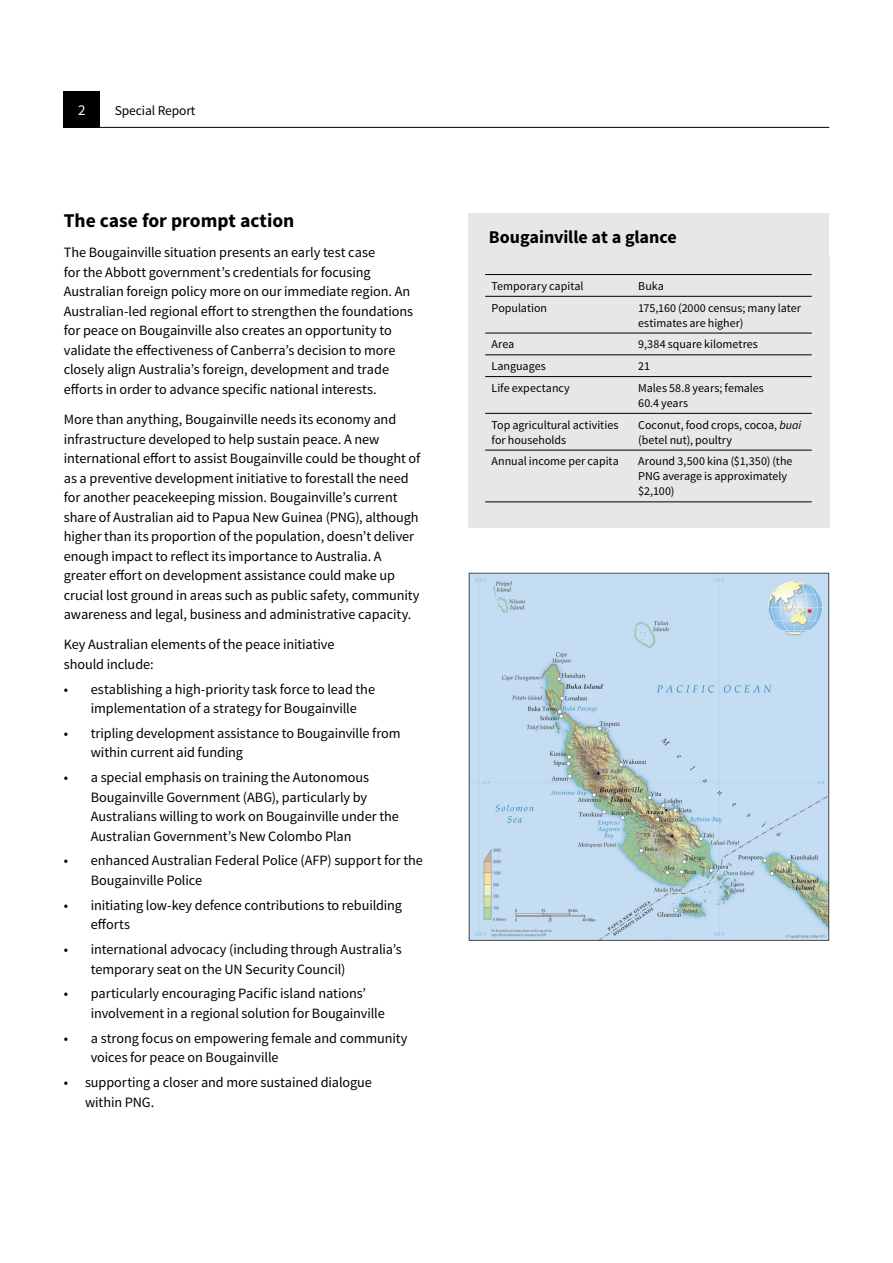
<style>
.page{position:relative;width:893px;height:1263px;background:#fff}
.page>*{position:absolute;margin:0;border:0;box-sizing:border-box;transform-origin:0 0}
.t1{font:700 19.5px "Source Sans Pro";color:#000}
.t2{font:700 18px "Source Sans Pro";letter-spacing:-.005em;color:#000}
.t3{font:15px "Source Sans Pro";color:#fff}
.t4{font:14.25px/19.5px "Source Sans Pro";letter-spacing:-.005em;color:#000}
.t5{font:13.5px "Source Sans Pro";letter-spacing:-.01em;color:#000}
.t6{font:12px/15px "Source Sans Pro";color:#000}
.s1{font-style:italic}
</style>
<div class="page">
<div style="left:64px;top:91px;width:36px;height:37px;background:#000"></div>
<hr style="left:64px;top:127px;width:765px;height:1px;background:#000">
<img style="left:468px;top:573px;width:362px;height:368px">
<div style="left:468px;top:257px;width:361px;height:270px;background:#e6e7e8"></div>
<hr style="left:485px;top:274px;width:149px;height:1px;background:#000">
<hr style="left:634px;top:274px;width:178px;height:1px;background:#000">
<hr style="left:485px;top:296px;width:149px;height:1px;background:#000">
<hr style="left:634px;top:296px;width:178px;height:1px;background:#000">
<hr style="left:485px;top:333px;width:149px;height:1px;background:#000">
<hr style="left:634px;top:333px;width:178px;height:1px;background:#000">
<hr style="left:485px;top:355px;width:149px;height:1px;background:#000">
<hr style="left:634px;top:355px;width:178px;height:1px;background:#000">
<hr style="left:485px;top:376px;width:149px;height:1px;background:#000">
<hr style="left:634px;top:376px;width:178px;height:1px;background:#000">
<hr style="left:485px;top:413px;width:149px;height:1px;background:#000">
<hr style="left:634px;top:413px;width:178px;height:1px;background:#000">
<hr style="left:485px;top:450px;width:149px;height:1px;background:#000">
<hr style="left:634px;top:450px;width:178px;height:1px;background:#000">
<hr style="left:485px;top:502px;width:149px;height:1px;background:#000">
<hr style="left:634px;top:502px;width:178px;height:1px;background:#000">
<div style="left:468px;top:213px;width:361px;height:44px;background:#e6e7e8"></div>
<p class="t3" style="left:78px;top:101px;width:9px">2</p>
<p class="t5" style="left:115px;top:102px;width:82px">Special Report</p>
<h1 class="t1" style="left:64px;top:208px;width:232px">The case for prompt action</h1>
<p class="t4" style="left:64px;top:243px;width:351px">The Bougainville situation presents an early test case<br>for the Abbott government’s credentials for focusing Australian foreign policy more on our immediate region. An Australian‑led regional effort to strengthen the foundations for peace on Bougainville also creates an opportunity to validate the effectiveness of Canberra’s decision to more closely align Australia’s foreign, development and trade efforts in order to advance specific national interests.</p>
<p class="t4" style="left:64px;top:410px;width:358px">More than anything, Bougainville needs its economy and infrastructure developed to help sustain peace. A new international effort to assist Bougainville could be thought of as a preventive development initiative to forestall the need for another peacekeeping mission. Bougainville’s current share of Australian aid to Papua New Guinea (PNG), although higher than its proportion of the population, doesn’t deliver enough impact to reflect its importance to Australia. A greater effort on development assistance could make up crucial lost ground in areas such as public safety, community awareness and legal, business and administrative capacity.</p>
<p class="t4" style="left:64px;top:635px;width:272px">Key Australian elements of the peace initiative should include:</p>
<p class="t4" style="left:91px;top:679px;width:286px;text-indent:-27px">• establishing a high-priority task force to lead the implementation of a strategy for Bougainville</p>
<p class="t4" style="left:91px;top:724px;width:311px;text-indent:-27px">• tripling development assistance to Bougainville from within current aid funding</p>
<p class="t4" style="left:91px;top:768px;width:310px;text-indent:-27px">• a special emphasis on training the Autonomous Bougainville Government (ABG), particularly by Australians willing to work on Bougainville under the Australian Government’s New Colombo Plan</p>
<p class="t4" style="left:91px;top:851px;width:334px;text-indent:-27px">• enhanced Australian Federal Police (AFP) support for the<br>Bougainville Police</p>
<p class="t4" style="left:91px;top:895px;width:313px;text-indent:-27px">• initiating low-key defence contributions to rebuilding efforts</p>
<p class="t4" style="left:91px;top:940px;width:312px;text-indent:-27px">• international advocacy (including through Australia’s temporary seat on the UN Security Council)</p>
<p class="t4" style="left:91px;top:984px;width:296px;text-indent:-27px">• particularly encouraging Pacific island nations’ involvement in a regional solution for Bougainville</p>
<p class="t4" style="left:91px;top:1028px;width:318px;text-indent:-27px">• a strong focus on empowering female and community voices for peace on Bougainville</p>
<p class="t4" style="left:85px;top:1073px;width:288px;text-indent:-21px">• supporting a closer and more sustained dialogue within PNG.</p>
<p class="t2" style="left:489px;top:226px;width:190px">Bougainville at a glance</p>
<p class="t6" style="left:492px;top:279px;width:94px">Temporary capital</p>
<p class="t6" style="left:638px;top:279px;width:27px">Buka</p>
<p class="t6" style="left:492px;top:300px;width:57px">Population</p>
<p class="t6" style="left:638px;top:300px;width:164px">175,160 (2000 census; many later estimates are higher)</p>
<p class="t6" style="left:492px;top:337px;width:24px">Area</p>
<p class="t6" style="left:638px;top:337px;width:121px">9,384 square kilometres</p>
<p class="t6" style="left:492px;top:359px;width:56px">Languages</p>
<p class="t6" style="left:638px;top:359px;width:13px">21</p>
<p class="t6" style="left:492px;top:381px;width:80px">Life expectancy</p>
<p class="t6" style="left:638px;top:381px;width:127px">Males 58.8 years; females<br>60.4 years</p>
<p class="t6" style="left:492px;top:417px;width:128px">Top agricultural activities for households</p>
<p class="t6" style="left:638px;top:417px;width:164px">Coconut, food crops, cocoa, <span class="s1">buai </span>(betel nut), poultry</p>
<p class="t6" style="left:492px;top:454px;width:129px">Annual income per capita</p>
<p class="t6" style="left:638px;top:454px;width:156px">Around 3,500 kina ($1,350) (the<br>PNG average is approximately $2,100)</p>
</div>
